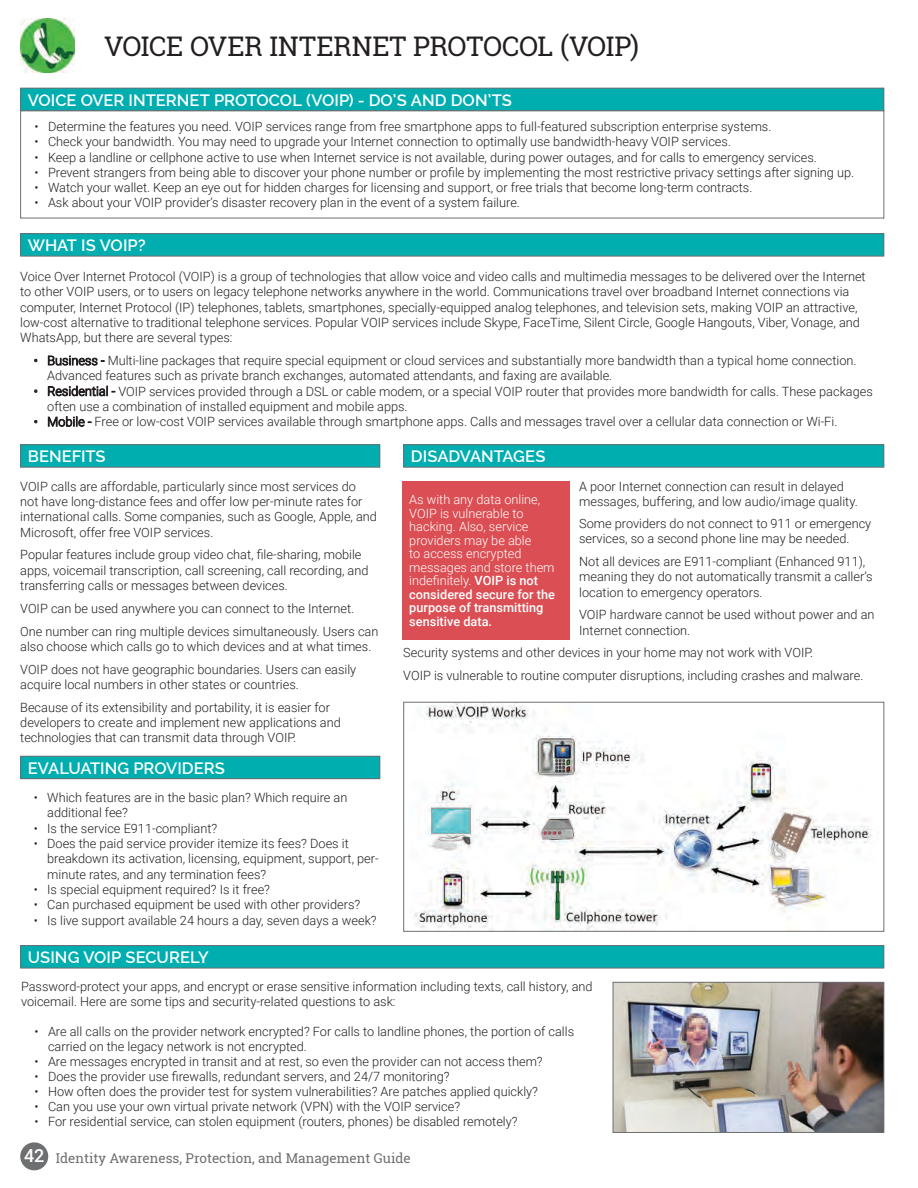
<style>
.page{position:relative;width:918px;height:1188px;background:#fff}
.page>*{position:absolute;margin:0;border:0;box-sizing:border-box;transform-origin:0 0}
.Header_Text{font:27px "Roboto Slab";letter-spacing:-.01em;color:#231f20}
.t1{font:500 18px "Roboto";color:#fff}
.SubHeaders{font:600 16.5px "Raleway";color:#fff}
.t2{font:13.5px "Roboto Slab";color:#6d6f71}
.Body_Copy{font:300 12.75px/15.3px "Roboto";color:#231f20}
.RedBox_Text{font:300 12.75px/13.5px "Roboto";color:#fff}
.s1{font-weight:500}
</style>
<div class="page">
<img style="left:20px;top:18px;width:54px;height:54px">
<div style="left:21px;top:88px;width:863px;height:23px;background:#00aeb0"></div>
<div style="left:20px;top:88px;width:864px;height:23px;border:1px solid #6d6f71"></div>
<svg style="left:48px;top:355px;width:56px;height:11px"></svg>
<svg style="left:34px;top:389px;width:3px;height:4px"></svg>
<svg style="left:48px;top:386px;width:67px;height:10px"></svg>
<svg style="left:48px;top:416px;width:43px;height:11px"></svg>
<div style="left:21px;top:234px;width:863px;height:22px;background:#00aeb0"></div>
<div style="left:20px;top:233px;width:864px;height:23px;border:1px solid #6d6f71"></div>
<div style="left:21px;top:445px;width:359px;height:22px;background:#00aeb0"></div>
<div style="left:20px;top:444px;width:360px;height:24px;border:1px solid #6d6f71"></div>
<div style="left:404px;top:445px;width:480px;height:22px;background:#00aeb0"></div>
<div style="left:403px;top:444px;width:481px;height:24px;border:1px solid #6d6f71"></div>
<div style="left:21px;top:756px;width:359px;height:23px;background:#00aeb0"></div>
<div style="left:20px;top:756px;width:360px;height:23px;border:1px solid #6d6f71"></div>
<img style="left:615px;top:984px;width:267px;height:147px">
<div style="left:613px;top:982px;width:271px;height:151px;border:1px solid #6d6f71"></div>
<div style="left:21px;top:946px;width:863px;height:22px;background:#00aeb0"></div>
<div style="left:20px;top:945px;width:864px;height:23px;border:1px solid #6d6f71"></div>
<img style="left:414px;top:704px;width:458px;height:226px">
<div style="left:403px;top:702px;width:481px;height:230px;border:1px solid #6e7072"></div>
<div style="left:403px;top:481px;width:167px;height:158px;background:#db4f54"></div>
<div style="left:20px;top:1142px;width:28px;height:28px;background:#6d6f71;border-radius:50%"></div>
<p class="Header_Text" style="left:104px;top:28px;width:537px">VOICE OVER INTERNET PROTOCOL (VOIP)</p>
<p class="SubHeaders" style="left:28px;top:90px;width:486px">VOICE OVER INTERNET PROTOCOL (VOIP) - DO’S AND DON’TS</p>
<p class="Body_Copy" style="left:35px;top:118px;width:738px">• Determine the features you need. VOIP services range from free smartphone apps to full-featured subscription enterprise systems.</p>
<p class="Body_Copy" style="left:35px;top:134px;width:698px">• Check your bandwidth. You may need to upgrade your Internet connection to optimally use bandwidth-heavy VOIP services.</p>
<p class="Body_Copy" style="left:35px;top:149px;width:784px">• Keep a landline or cellphone active to use when Internet service is not available, during power outages, and for calls to emergency services.</p>
<p class="Body_Copy" style="left:35px;top:164px;width:821px">• Prevent strangers from being able to discover your phone number or profile by implementing the most restrictive privacy settings after signing up.</p>
<p class="Body_Copy" style="left:35px;top:180px;width:719px">• Watch your wallet. Keep an eye out for hidden charges for licensing and support, or free trials that become long-term contracts.</p>
<p class="Body_Copy" style="left:35px;top:195px;width:487px">• Ask about your VOIP provider’s disaster recovery plan in the event of a system failure.</p>
<p class="SubHeaders" style="left:28px;top:236px;width:120px">WHAT IS VOIP?</p>
<p class="Body_Copy" style="left:20px;top:268px;width:847px">Voice Over Internet Protocol (VOIP) is a group of technologies that allow voice and video calls and multimedia messages to be delivered over the Internet to other VOIP users, or to users on legacy telephone networks anywhere in the world. Communications travel over broadband Internet connections via computer, Internet Protocol (IP) telephones, tablets, smartphones, specially-equipped analog telephones, and television sets, making VOIP an attractive, low-cost alternative to traditional telephone services. Popular VOIP services include Skype, FaceTime, Silent Circle, Google Hangouts, Viber, Vonage, and WhatsApp, but there are several types:</p>
<p class="Body_Copy" style="left:47px;top:352px;width:811px;text-indent:-13px">• Business - Multi-line packages that require special equipment or cloud services and substantially more bandwidth than a typical home connection.<br>Advanced features such as private branch exchanges, automated attendants, and faxing are available.</p>
<p class="Body_Copy" style="left:47px;top:383px;width:827px;text-indent:-14px">• Residential - VOIP services provided through a DSL or cable modem, or a special VOIP router that provides more bandwidth for calls. These packages often use a combination of installed equipment and mobile apps.</p>
<p class="Body_Copy" style="left:34px;top:414px;width:805px">• Mobile - Free or low-cost VOIP services available through smartphone apps. Calls and messages travel over a cellular data connection or Wi-Fi.</p>
<p class="SubHeaders" style="left:28px;top:447px;width:79px">BENEFITS</p>
<p class="SubHeaders" style="left:411px;top:447px;width:136px">DISADVANTAGES</p>
<p class="Body_Copy" style="left:20px;top:478px;width:358px">VOIP calls are affordable, particularly since most services do not have long-distance fees and offer low per-minute rates for international calls. Some companies, such as Google, Apple, and Microsoft, offer free VOIP services.</p>
<p class="Body_Copy" style="left:20px;top:547px;width:350px">Popular features include group video chat, file-sharing, mobile apps, voicemail transcription, call screening, call recording, and transferring calls or messages between devices.</p>
<p class="Body_Copy" style="left:20px;top:600px;width:336px">VOIP can be used anywhere you can connect to the Internet.</p>
<p class="Body_Copy" style="left:20px;top:623px;width:360px">One number can ring multiple devices simultaneously. Users can also choose which calls go to which devices and at what times.</p>
<p class="Body_Copy" style="left:20px;top:661px;width:338px">VOIP does not have geographic boundaries. Users can easily acquire local numbers in other states or countries.</p>
<p class="Body_Copy" style="left:20px;top:699px;width:322px">Because of its extensibility and portability, it is easier for developers to create and implement new applications and technologies that can transmit data through VOIP.</p>
<p class="SubHeaders" style="left:28px;top:758px;width:199px">EVALUATING PROVIDERS</p>
<p class="Body_Copy" style="left:47px;top:789px;width:302px;text-indent:-14px">• Which features are in the basic plan? Which require an additional fee?</p>
<p class="Body_Copy" style="left:34px;top:820px;width:185px">• Is the service E911-compliant?</p>
<p class="Body_Copy" style="left:47px;top:835px;width:333px;text-indent:-14px">• Does the paid service provider itemize its fees? Does it breakdown its activation, licensing, equipment, support, per&shy;minute rates, and any termination fees?</p>
<p class="Body_Copy" style="left:34px;top:881px;width:238px">• Is special equipment required? Is it free?</p>
<p class="Body_Copy" style="left:34px;top:897px;width:328px">• Can purchased equipment be used with other providers?</p>
<p class="Body_Copy" style="left:34px;top:912px;width:344px">• Is live support available 24 hours a day, seven days a week?</p>
<p class="Body_Copy" style="left:579px;top:478px;width:280px">A poor Internet connection can result in delayed messages, buffering, and low audio/image quality.</p>
<p class="Body_Copy" style="left:579px;top:516px;width:294px">Some providers do not connect to 911 or emergency</p>
<p class="Body_Copy" style="left:579px;top:531px;width:272px">services, so a second phone line may be needed.</p>
<p class="Body_Copy" style="left:579px;top:553px;width:295px">Not all devices are E911-compliant (Enhanced 911), meaning they do not automatically transmit a caller’s location to emergency operators.</p>
<p class="Body_Copy" style="left:579px;top:607px;width:297px">VOIP hardware cannot be used without power and an<br>Internet connection.</p>
<p class="Body_Copy" style="left:403px;top:645px;width:411px">Security systems and other devices in your home may not work with VOIP.</p>
<p class="Body_Copy" style="left:403px;top:667px;width:462px">VOIP is vulnerable to routine computer disruptions, including crashes and malware.</p>
<p class="RedBox_Text" style="left:409px;top:492px;width:147px">As with any data online,<br>VOIP is vulnerable to hacking. Also, service providers may be able<br>to access encrypted messages and store them indefinitely. <span class="s1">VOIP is not considered secure for the purpose of transmitting sensitive data.</span></p>
<p class="SubHeaders" style="left:28px;top:948px;width:182px">USING VOIP SECURELY</p>
<p class="Body_Copy" style="left:21px;top:979px;width:573px">Password-protect your apps, and encrypt or erase sensitive information including texts, call history, and voicemail. Here are some tips and security-related questions to ask:</p>
<p class="Body_Copy" style="left:48px;top:1024px;width:528px;text-indent:-14px">• Are all calls on the provider network encrypted? For calls to landline phones, the portion of calls carried on the legacy network is not encrypted.</p>
<p class="Body_Copy" style="left:34px;top:1054px;width:510px">• Are messages encrypted in transit and at rest, so even the provider can not access them?</p>
<p class="Body_Copy" style="left:34px;top:1069px;width:417px">• Does the provider use firewalls, redundant servers, and 24/7 monitoring?</p>
<p class="Body_Copy" style="left:34px;top:1084px;width:505px">• How often does the provider test for system vulnerabilities? Are patches applied quickly?</p>
<p class="Body_Copy" style="left:34px;top:1099px;width:427px">• Can you use your own virtual private network (VPN) with the VOIP service?</p>
<p class="Body_Copy" style="left:34px;top:1114px;width:485px">• For residential service, can stolen equipment (routers, phones) be disabled remotely?</p>
<p class="t1" style="left:24px;top:1143px;width:22px">42</p>
<p class="t2" style="left:56px;top:1148px;width:357px">Identity Awareness, Protection, and Management Guide</p>
</div>
